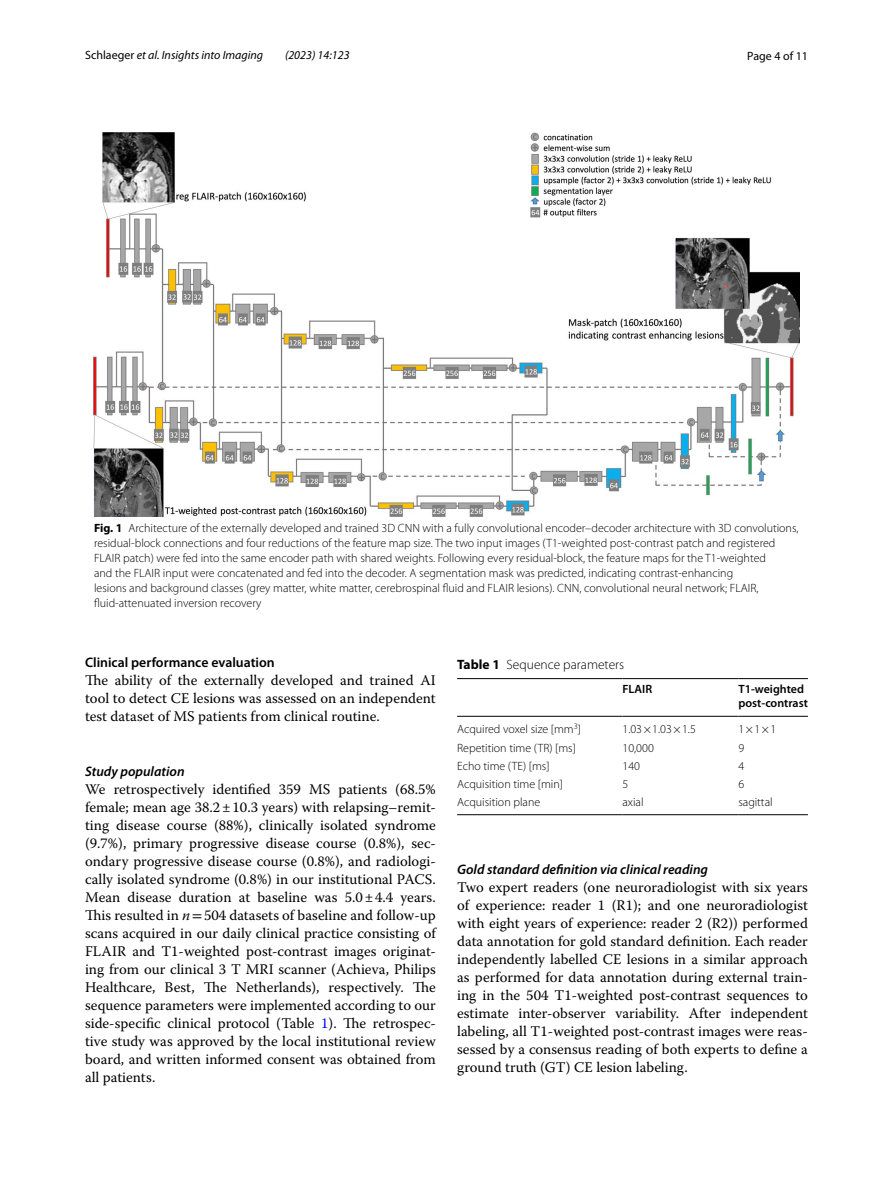
<style>
.page{position:relative;width:893px;height:1187px;background:#fff}
.page>*{position:absolute;margin:0;border:0;box-sizing:border-box;transform-origin:0 0}
.t1{font:14.7px/18px "Warnock Pro";color:#000;text-align:justify}
.t2{font:italic 600 13.8px "Myriad Pro";color:#000}
.t3{font:600 13.8px "Myriad Pro";color:#000}
.t4{font:300 13.5px "Myriad Pro";color:#000}
.t5{font:300 12px/15px "Myriad Pro";color:#000}
.t6{font:italic 12px "Myriad Pro";color:#000}
.t7{font:600 12px/13.5px "Myriad Pro";color:#000}
.t8{font:12px "Myriad Pro";color:#000}
.s1{font-style:normal}
.s2{font-weight:700}
.s3{font-style:italic}
.s4{font-family:"STIX"}
.s5{color:#00f}
</style>
<div class="page">
<img style="left:94px;top:133px;width:705px;height:383px">
<hr style="left:457px;top:678px;width:165px;height:1px;background:#000">
<hr style="left:457px;top:716px;width:165px;height:1px;background:#000">
<hr style="left:622px;top:678px;width:116px;height:1px;background:#000">
<hr style="left:622px;top:716px;width:116px;height:1px;background:#000">
<hr style="left:738px;top:678px;width:70px;height:1px;background:#000">
<hr style="left:738px;top:716px;width:70px;height:1px;background:#000">
<hr style="left:457px;top:814px;width:165px;height:1px;background:#000">
<hr style="left:622px;top:814px;width:116px;height:1px;background:#000">
<hr style="left:738px;top:814px;width:70px;height:1px;background:#000">
<p class="t6" style="left:85px;top:48px;width:180px"><span class="s1">Schlaeger</span> et al. Insights into Imaging</p>
<p class="t6" style="left:285px;top:48px;width:66px">(2023) 14:123</p>
<p class="t8" style="left:747px;top:48px;width:62px">Page 4 of 11</p>
<p class="t5" style="left:94px;top:520px;width:706px"><span class="s2">Fig. 1</span> Architecture of the externally developed and trained 3D CNN with a fully convolutional encoder–decoder architecture with 3D convolutions, residual-block connections and four reductions of the feature map size. The two input images (T1-weighted post-contrast patch and registered FLAIR patch) were fed into the same encoder path with shared weights. Following every residual-block, the feature maps for the T1-weighted<br>and the FLAIR input were concatenated and fed into the decoder. A segmentation mask was predicted, indicating contrast-enhancing<br>lesions and background classes (grey matter, white matter, cerebrospinal fluid and FLAIR lesions). CNN, convolutional neural network; FLAIR, fluid-attenuated inversion recovery</p>
<p class="t3" style="left:85px;top:654px;width:191px">Clinical performance evaluation</p>
<p class="t1" style="left:85px;top:671px;width:352px">The ability of the externally developed and trained AI tool to detect CE lesions was assessed on an independent test dataset of MS patients from clinical routine.</p>
<p class="t2" style="left:85px;top:762px;width:101px">Study population</p>
<p class="t1" style="left:85px;top:780px;width:352px">We retrospectively identified 359 MS patients (68.5% female; mean age 38.2±10.3 years) with relapsing–remit&shy;ting disease course (88%), clinically isolated syndrome (9.7%), primary progressive disease course (0.8%), sec&shy;ondary progressive disease course (0.8%), and radiologi&shy;cally isolated syndrome (0.8%) in our institutional PACS.<br>Mean disease duration at baseline was 5.0±4.4 years.<br>This resulted in <span class="s3">n</span><span class="s4">=</span>504 datasets of baseline and follow-up scans acquired in our daily clinical practice consisting of FLAIR and T1-weighted post-contrast images originat&shy;ing from our clinical 3 T MRI scanner (Achieva, Philips Healthcare, Best, The Netherlands), respectively. The sequence parameters were implemented according to our side-specific clinical protocol (Table <span class="s5">1</span>). The retrospec&shy;tive study was approved by the local institutional review board, and written informed consent was obtained from all patients.</p>
<p class="t4" style="left:457px;top:656px;width:169px"><span class="s2">Table 1</span> Sequence parameters</p>
<p class="t7" style="left:622px;top:682px;width:31px">FLAIR</p>
<p class="t7" style="left:738px;top:682px;width:71px">T1-weighted post-contrast</p>
<p class="t5" style="left:457px;top:722px;width:125px">Acquired voxel size [mm<sup>3</sup>]</p>
<p class="t5" style="left:622px;top:722px;width:75px">1.03×1.03×1.5</p>
<p class="t5" style="left:738px;top:722px;width:39px">1×1×1</p>
<p class="t5" style="left:457px;top:740px;width:120px">Repetition time (TR) [ms]</p>
<p class="t5" style="left:622px;top:740px;width:33px">10,000</p>
<p class="t5" style="left:738px;top:740px;width:7px">9</p>
<p class="t5" style="left:457px;top:758px;width:94px">Echo time (TE) [ms]</p>
<p class="t5" style="left:622px;top:758px;width:19px">140</p>
<p class="t5" style="left:738px;top:758px;width:7px">4</p>
<p class="t5" style="left:457px;top:776px;width:107px">Acquisition time [min]</p>
<p class="t5" style="left:622px;top:776px;width:7px">5</p>
<p class="t5" style="left:738px;top:776px;width:7px">6</p>
<p class="t5" style="left:457px;top:794px;width:85px">Acquisition plane</p>
<p class="t5" style="left:622px;top:794px;width:23px">axial</p>
<p class="t5" style="left:738px;top:794px;width:36px">sagittal</p>
<p class="t2" style="left:457px;top:860px;width:252px">Gold standard definition via clinical reading</p>
<p class="t1" style="left:457px;top:878px;width:352px">Two expert readers (one neuroradiologist with six years of experience: reader 1 (R1); and one neuroradiologist with eight years of experience: reader 2 (R2)) performed data annotation for gold standard definition. Each reader independently labelled CE lesions in a similar approach as performed for data annotation during external train&shy;ing in the 504 T1-weighted post-contrast sequences to estimate inter-observer variability. After independent labeling, all T1-weighted post-contrast images were reas&shy;sessed by a consensus reading of both experts to define a ground truth (GT) CE lesion labeling.</p>
</div>
